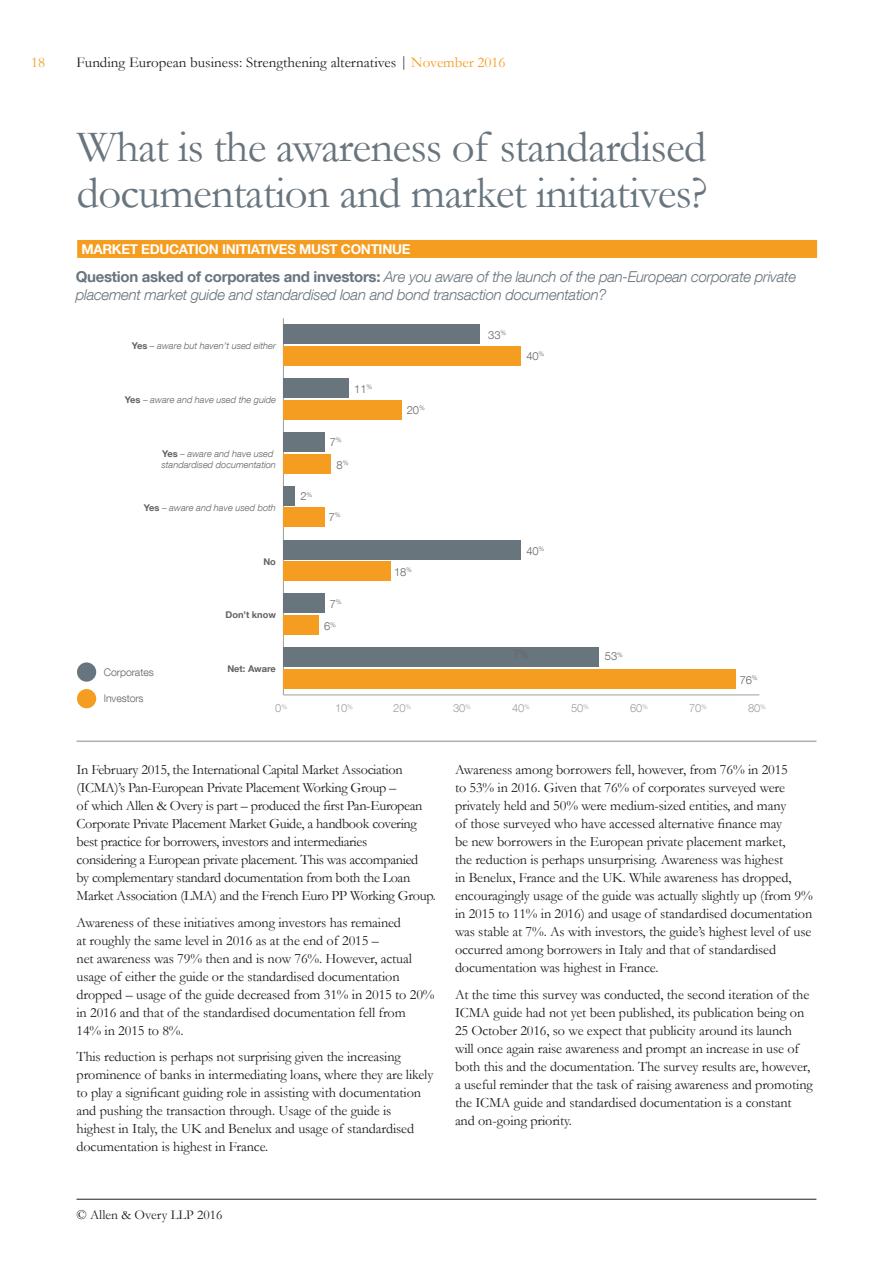
<style>
.page{position:relative;width:893px;height:1263px;background:#fff}
.page>*{position:absolute;margin:0;border:0;box-sizing:border-box;transform-origin:0 0}
.t1{font:45px/46.5px "Garamond AO";letter-spacing:-.02em;color:#68757e}
.t2{font:italic 300 15px/18px "Helvetica Neue LT Com";letter-spacing:-.02em;color:#68757e}
.t3{font:15px "Garamond AO";color:#1d1d1b}
.t4{font:15px "Garamond AO";color:#f59d21}
.t5{font:14.25px/18px "Garamond AO";letter-spacing:-.01em;color:#1d1d1b}
.t6{font:700 13.5px "Helvetica Neue LT Com";letter-spacing:-.02em;color:#fff}
.t7{font:13.5px "Garamond AO";color:#1d1d1b}
.t8{font:300 11.1px/23.1px "Helvetica Neue LT Com";letter-spacing:-.01em;color:#646363}
.t9{font:300 11.1px "Helvetica Neue LT Com";letter-spacing:-.01em;color:#9d9d9c}
.t10{font:300 10.5px "Helvetica Neue LT Com";letter-spacing:-.01em;color:#646363}
.t11{font:italic 300 9.3px/11.1px "Helvetica Neue LT Com";color:#646363}
.t12{font:700 9.3px "Helvetica Neue LT Com";color:#646363}
.s1{color:#f59d21}
.s2{font-weight:700;font-style:normal}
.s3{font-style:normal}
</style>
<div class="page">
<hr style="left:77px;top:740px;width:739px;height:2px;background:#b1b0b0">
<div style="left:77px;top:240px;width:740px;height:18px;background:#f59d21"></div>
<hr style="left:283px;top:695px;width:476px;height:1px;background:#9d9d9c">
<hr style="left:283px;top:318px;width:1px;height:377px;background:#9d9d9c">
<div style="left:283px;top:346px;width:238px;height:20px;background:#f59d21"></div>
<div style="left:283px;top:400px;width:119px;height:19px;background:#f59d21"></div>
<div style="left:283px;top:454px;width:48px;height:19px;background:#f59d21"></div>
<div style="left:283px;top:508px;width:42px;height:19px;background:#f59d21"></div>
<div style="left:283px;top:561px;width:107px;height:20px;background:#f59d21"></div>
<div style="left:283px;top:615px;width:36px;height:20px;background:#f59d21"></div>
<div style="left:283px;top:669px;width:452px;height:19px;background:#f59d21"></div>
<div style="left:283px;top:325px;width:197px;height:19px;background:#68757d"></div>
<div style="left:283px;top:378px;width:66px;height:20px;background:#68757d"></div>
<div style="left:283px;top:432px;width:42px;height:20px;background:#68757d"></div>
<div style="left:283px;top:486px;width:12px;height:19px;background:#68757d"></div>
<div style="left:283px;top:540px;width:238px;height:19px;background:#68757d"></div>
<div style="left:283px;top:594px;width:42px;height:19px;background:#68757d"></div>
<div style="left:283px;top:647px;width:316px;height:20px;background:#68757d"></div>
<div style="left:77px;top:662px;width:19px;height:20px;background:#68757e;border-radius:50%"></div>
<div style="left:77px;top:689px;width:19px;height:19px;background:#f59d21;border-radius:50%"></div>
<hr style="left:77px;top:1199px;width:739px;height:1px;background:#1d1d1b">
<p class="t4" style="left:31px;top:52px;width:16px">18</p>
<p class="t3" style="left:77px;top:52px;width:431px">Funding European business: Strengthening alternatives | <span class="s1">November 2016</span></p>
<h1 class="t1" style="left:77px;top:122px;width:632px">What is the awareness of standardised documentation and market initiatives?</h1>
<p class="t6" style="left:81px;top:240px;width:331px">MARKET EDUCATION INITIATIVES MUST CONTINUE</p>
<p class="t2" style="left:76px;top:267px;width:722px"><span class="s2">Question asked of corporates and investors:</span> Are you aware of the launch of the pan-European corporate private placement market guide and standardised loan and bond transaction documentation?</p>
<p class="t11" style="left:132px;top:340px;width:146px"><span class="s2">Yes</span> <span class="s3">–</span> aware but haven’t used either</p>
<p class="t11" style="left:125px;top:394px;width:153px"><span class="s2">Yes</span> <span class="s3">–</span> aware and have used the guide</p>
<p class="t11" style="left:161px;top:448px;width:116px"><span class="s2">Yes</span> <span class="s3">–</span> aware and have used standardised documentation</p>
<p class="t11" style="left:144px;top:502px;width:134px"><span class="s2">Yes</span> <span class="s3">–</span> aware and have used both</p>
<p class="t8" style="left:354px;top:377px;width:19px">11<sup>%</sup></p>
<p class="t8" style="left:301px;top:485px;width:13px">2<sup>%</sup></p>
<p class="t8" style="left:337px;top:430px;width:13px;text-indent:-7px">7<sup>%<br></sup>8<sup>%</sup></p>
<p class="t8" style="left:329px;top:505px;width:13px">7<sup>%</sup></p>
<p class="t10" style="left:104px;top:666px;width:51px">Corporates</p>
<p class="t10" style="left:104px;top:692px;width:41px">Investors</p>
<p class="t12" style="left:263px;top:555px;width:14px">No</p>
<p class="t12" style="left:225px;top:609px;width:52px">Don’t know</p>
<p class="t12" style="left:227px;top:663px;width:50px">Net: Aware</p>
<p class="t9" style="left:275px;top:701px;width:13px">0<sup>%</sup></p>
<p class="t8" style="left:330px;top:592px;width:13px">7<sup>%</sup></p>
<p class="t8" style="left:324px;top:615px;width:13px">6<sup>%</sup></p>
<p class="t9" style="left:335px;top:701px;width:19px">10<sup>%</sup></p>
<p class="t8" style="left:407px;top:398px;width:19px">20<sup>%</sup></p>
<p class="t8" style="left:394px;top:560px;width:19px">18<sup>%</sup></p>
<p class="t9" style="left:393px;top:701px;width:19px">20<sup>%</sup></p>
<p class="t8" style="left:488px;top:323px;width:19px">33<sup>%</sup></p>
<p class="t8" style="left:526px;top:344px;width:19px">40<sup>%</sup></p>
<p class="t9" style="left:453px;top:701px;width:19px">30<sup>%</sup></p>
<p class="t8" style="left:526px;top:539px;width:19px">40<sup>%</sup></p>
<p class="t9" style="left:512px;top:701px;width:19px">40<sup>%</sup></p>
<p class="t8" style="left:605px;top:645px;width:19px">53<sup>%</sup></p>
<p class="t9" style="left:571px;top:701px;width:19px">50<sup>%</sup></p>
<p class="t9" style="left:630px;top:701px;width:19px">60<sup>%</sup></p>
<p class="t8" style="left:740px;top:668px;width:19px">76<sup>%</sup></p>
<p class="t9" style="left:689px;top:701px;width:19px">70<sup>%</sup></p>
<p class="t9" style="left:748px;top:701px;width:19px">80<sup>%</sup></p>
<p class="t5" style="left:77px;top:760px;width:361px">In February 2015, the International Capital Market Association (ICMA)’s Pan-European Private Placement Working Group –<br>of which Allen &amp; Overy is part – produced the first Pan-European Corporate Private Placement Market Guide, a handbook covering best practice for borrowers, investors and intermediaries<br>considering a European private placement. This was accompanied<br>by complementary standard documentation from both the Loan Market Association (LMA) and the French Euro PP Working Group.</p>
<p class="t5" style="left:77px;top:913px;width:360px">Awareness of these initiatives among investors has remained<br>at roughly the same level in 2016 as at the end of 2015 –<br>net awareness was 79% then and is now 76%. However, actual usage of either the guide or the standardised documentation dropped – usage of the guide decreased from 31% in 2015 to 20% in 2016 and that of the standardised documentation fell from<br>14% in 2015 to 8%.</p>
<p class="t5" style="left:77px;top:1047px;width:358px">This reduction is perhaps not surprising given the increasing prominence of banks in intermediating loans, where they are likely to play a significant guiding role in assisting with documentation and pushing the transaction through. Usage of the guide is highest in Italy, the UK and Benelux and usage of standardised documentation is highest in France.</p>
<p class="t5" style="left:455px;top:760px;width:359px">Awareness among borrowers fell, however, from 76% in 2015<br>to 53% in 2016. Given that 76% of corporates surveyed were privately held and 50% were medium-sized entities, and many<br>of those surveyed who have accessed alternative finance may<br>be new borrowers in the European private placement market,<br>the reduction is perhaps unsurprising. Awareness was highest<br>in Benelux, France and the UK. While awareness has dropped, encouragingly usage of the guide was actually slightly up (from 9% in 2015 to 11% in 2016) and usage of standardised documentation was stable at 7%. As with investors, the guide’s highest level of use occurred among borrowers in Italy and that of standardised documentation was highest in France.</p>
<p class="t5" style="left:455px;top:985px;width:359px">At the time this survey was conducted, the second iteration of the ICMA guide had not yet been published, its publication being on 25 October 2016, so we expect that publicity around its launch will once again raise awareness and prompt an increase in use of both this and the documentation. The survey results are, however, a useful reminder that the task of raising awareness and promoting the ICMA guide and standardised documentation is a constant and on-going priority.</p>
<p class="t7" style="left:77px;top:1205px;width:147px">© Allen &amp; Overy LLP 2016</p>
</div>
